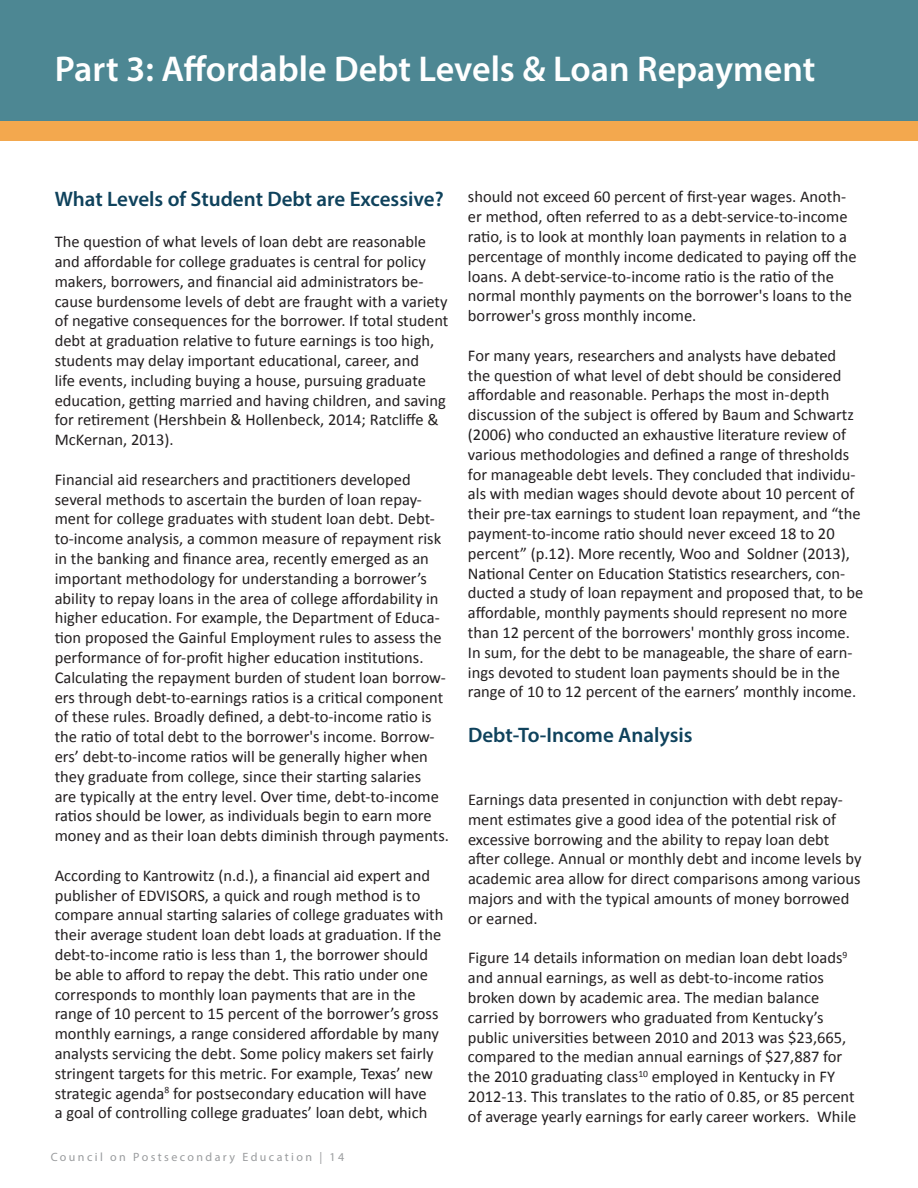
<style>
.page{position:relative;width:918px;height:1188px;background:#fff}
.page>*{position:absolute;margin:0;border:0;box-sizing:border-box;transform-origin:0 0}
.t1{font:600 36px "Myriad Pro";color:#fff}
.t2{font:600 21px "Myriad Pro";color:#0f425c}
.t3{font:16.5px/19.8px "Calibri";color:#231f20}
.t4{font:12px "Myriad Pro";letter-spacing:.2em;color:#9a9c9e}
</style>
<div class="page">
<div style="left:0;top:0;width:918px;height:122px;background:#4d8793"></div>
<div style="left:0;top:122px;width:918px;height:19px;background:#f3a84e"></div>
<p class="t1" style="left:55px;top:46px;width:762px">Part 3: Affordable Debt Levels &amp; Loan Repayment</p>
<p class="t2" style="left:55px;top:185px;width:390px">What Levels of Student Debt are Excessive?</p>
<p class="t3" style="left:55px;top:232px;width:395px">The question of what levels of loan debt are reasonable and affordable for college graduates is central for policy makers, borrowers, and financial aid administrators be&shy;cause burdensome levels of debt are fraught with a variety of negative consequences for the borrower. If total student debt at graduation relative to future earnings is too high, students may delay important educational, career, and<br>life events, including buying a house, pursuing graduate education, getting married and having children, and saving for retirement (Hershbein &amp; Hollenbeck, 2014; Ratcliffe &amp; McKernan, 2013).</p>
<p class="t3" style="left:55px;top:470px;width:396px">Financial aid researchers and practitioners developed several methods to ascertain the burden of loan repay&shy;ment for college graduates with student loan debt. Debt&shy;to-income analysis, a common measure of repayment risk in the banking and finance area, recently emerged as an important methodology for understanding a borrower’s ability to repay loans in the area of college affordability in higher education. For example, the Department of Educa&shy;tion proposed the Gainful Employment rules to assess the performance of for-profit higher education institutions.<br>Calculating the repayment burden of student loan borrow&shy;ers through debt-to-earnings ratios is a critical component of these rules. Broadly defined, a debt-to-income ratio is the ratio of total debt to the borrower's income. Borrow&shy;ers’ debt-to-income ratios will be generally higher when they graduate from college, since their starting salaries<br>are typically at the entry level. Over time, debt-to-income ratios should be lower, as individuals begin to earn more money and as their loan debts diminish through payments.</p>
<p class="t3" style="left:55px;top:866px;width:390px">According to Kantrowitz (n.d.), a financial aid expert and publisher of EDVISORS, a quick and rough method is to compare annual starting salaries of college graduates with their average student loan debt loads at graduation. If the debt-to-income ratio is less than 1, the borrower should be able to afford to repay the debt. This ratio under one corresponds to monthly loan payments that are in the range of 10 percent to 15 percent of the borrower’s gross monthly earnings, a range considered affordable by many analysts servicing the debt. Some policy makers set fairly stringent targets for this metric. For example, Texas’ new strategic agenda<sup>8</sup> for postsecondary education will have<br>a goal of controlling college graduates’ loan debt, which</p>
<p class="t4" style="left:51px;top:1150px;width:295px">Council on Postsecondary Education | 14</p>
<p class="t3" style="left:468px;top:187px;width:390px">should not exceed 60 percent of first-year wages. Anoth&shy;er method, often referred to as a debt-service-to-income ratio, is to look at monthly loan payments in relation to a percentage of monthly income dedicated to paying off the loans. A debt-service-to-income ratio is the ratio of the normal monthly payments on the borrower's loans to the borrower's gross monthly income.</p>
<p class="t3" style="left:468px;top:346px;width:397px">For many years, researchers and analysts have debated<br>the question of what level of debt should be considered affordable and reasonable. Perhaps the most in-depth discussion of the subject is offered by Baum and Schwartz (2006) who conducted an exhaustive literature review of various methodologies and defined a range of thresholds for manageable debt levels. They concluded that individu&shy;als with median wages should devote about 10 percent of their pre-tax earnings to student loan repayment, and “the payment-to-income ratio should never exceed 18 to 20 percent” (p.12). More recently, Woo and Soldner (2013), National Center on Education Statistics researchers, con&shy;ducted a study of loan repayment and proposed that, to be affordable, monthly payments should represent no more than 12 percent of the borrowers' monthly gross income.<br>In sum, for the debt to be manageable, the share of earn&shy;ings devoted to student loan payments should be in the range of 10 to 12 percent of the earners’ monthly income.</p>
<p class="t2" style="left:468px;top:722px;width:226px">Debt-To-Income Analysis</p>
<p class="t3" style="left:468px;top:790px;width:395px">Earnings data presented in conjunction with debt repay&shy;ment estimates give a good idea of the potential risk of excessive borrowing and the ability to repay loan debt after college. Annual or monthly debt and income levels by academic area allow for direct comparisons among various majors and with the typical amounts of money borrowed or earned.</p>
<p class="t3" style="left:468px;top:948px;width:390px">Figure 14 details information on median loan debt loads<sup>9 </sup>and annual earnings, as well as debt-to-income ratios broken down by academic area. The median balance carried by borrowers who graduated from Kentucky’s public universities between 2010 and 2013 was $23,665, compared to the median annual earnings of $27,887 for the 2010 graduating class<sup>10</sup> employed in Kentucky in FY 2012-13. This translates to the ratio of 0.85, or 85 percent of average yearly earnings for early career workers. While</p>
</div>
